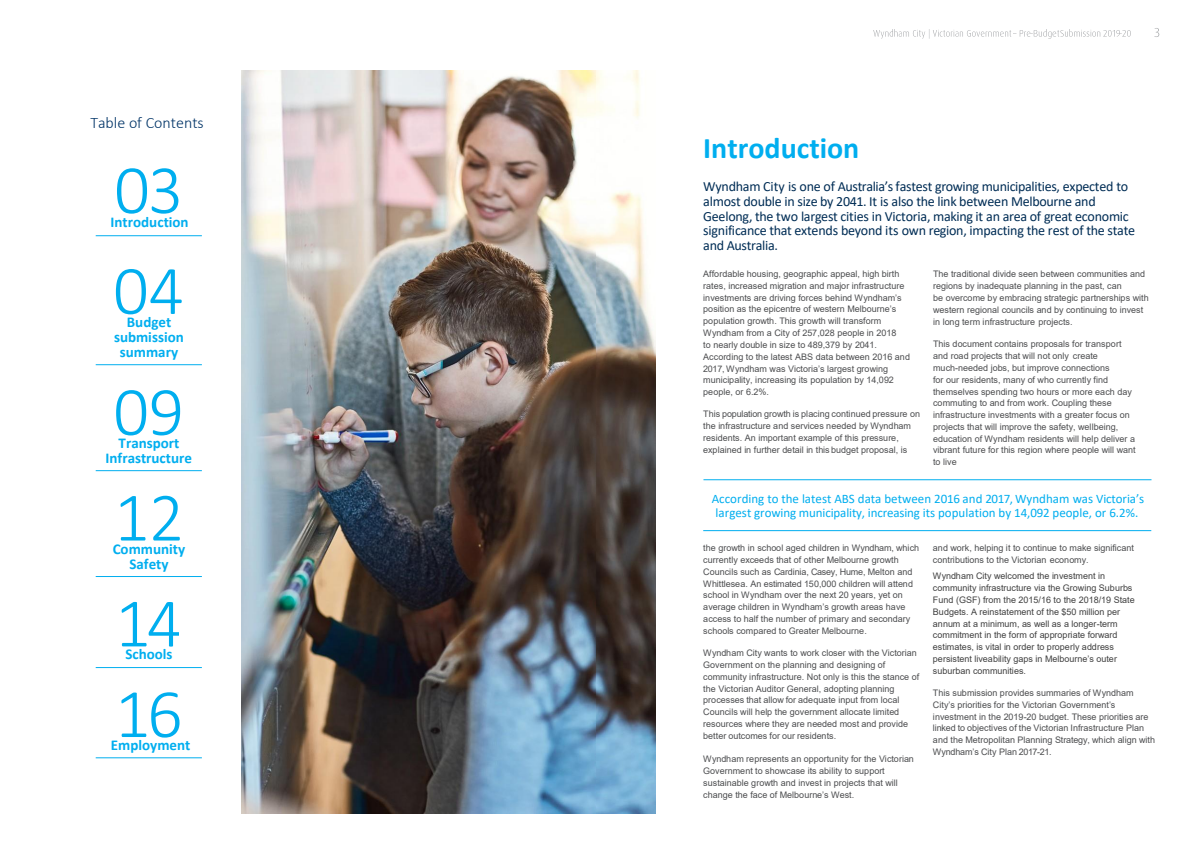
<style>
.page{position:relative;width:1191px;height:842px;background:#fff}
.page>*{position:absolute;margin:0;border:0;box-sizing:border-box;transform-origin:0 0}
.t1{font:300 70px/105.7px "Calibri";letter-spacing:-.02em;color:#00aeef}
.t2{font:700 30px "Calibri";color:#00aeef}
.t3{font:300 16px "Calibri";color:#003467}
.t4{font:700 15px/14.9px "Calibri";color:#00aeef;text-align:center}
.t5{font:14px/14.8px "Calibri";letter-spacing:-.02em;color:#002d55}
.t6{font:13px/14px "Calibri";color:#00aeef}
.t7{font:9px/11.8px "Arial";letter-spacing:.005em;color:#4c4d4f}
.t8{font:9px/11.8px "Arial";letter-spacing:.005em;color:#404040}
</style>
<div class="page">
<img style="left:873px;top:29px;width:138px;height:9px">
<img style="left:1019px;top:29px;width:40px;height:9px">
<svg style="left:1030px;top:29px;width:6px;height:9px"></svg>
<img style="left:1060px;top:29px;width:59px;height:8px">
<img style="left:1122px;top:30px;width:9px;height:7px">
<img style="left:1154px;top:28px;width:6px;height:9px">
<hr style="left:703px;top:479px;width:448px;height:1px;background:#00aeef">
<img style="left:242px;top:70px;width:413px;height:744px">
<hr style="left:703px;top:530px;width:448px;height:1px;background:#00aeef">
<hr style="left:96px;top:235px;width:106px;height:1px;background:#00aeef">
<hr style="left:96px;top:364px;width:106px;height:1px;background:#00aeef">
<hr style="left:96px;top:470px;width:106px;height:1px;background:#00aeef">
<hr style="left:96px;top:576px;width:106px;height:1px;background:#00aeef">
<hr style="left:96px;top:667px;width:106px;height:1px;background:#00aeef">
<hr style="left:96px;top:757px;width:106px;height:1px;background:#00aeef">
<p class="t3" style="left:90px;top:113px;width:115px">Table of Contents</p>
<p class="t1" style="left:113px;top:139px;width:72px;line-height:100.7px">03<br>04</p>
<p class="t4" style="left:111px;top:215px;width:79px">Introduction</p>
<p class="t4" style="left:114px;top:314px;width:71px">Budget submission summary</p>
<p class="t1" style="left:113px;top:358px;width:72px;text-align:justify">09<br>12<br>14</p>
<p class="t4" style="left:106px;top:435px;width:88px">Transport<br>Infrastructure</p>
<p class="t4" style="left:113px;top:541px;width:74px">Community<br>Safety</p>
<p class="t4" style="left:125px;top:647px;width:49px">Schools</p>
<p class="t1" style="left:115px;top:660px;width:69px">16</p>
<p class="t4" style="left:111px;top:737px;width:81px">Employment</p>
<p class="t2" style="left:703px;top:127px;width:157px">Introduction</p>
<p class="t5" style="left:703px;top:179px;width:433px">Wyndham City is one of Australia’s fastest growing municipalities, expected to almost double in size by 2041. It is also the link between Melbourne and Geelong, the two largest cities in Victoria, making it an area of great economic significance that extends beyond its own region, impacting the rest of the state and Australia.</p>
<p class="t7" style="left:703px;top:268px;width:208px">Affordable housing, geographic appeal, high birth rates, increased migration and major infrastructure investments are driving forces behind Wyndham’s position as the epicentre of western Melbourne’s population growth. This growth will transform Wyndham from a City of 257,028 people in 2018<br>to nearly double in size to 489,379 by 2041.<br>According to the latest ABS data between 2016 and 2017, Wyndham was Victoria’s largest growing municipality, increasing its population by 14,092 people, or 6.2%.</p>
<p class="t7" style="left:703px;top:408px;width:218px">This population growth is placing continued pressure on the infrastructure and services needed by Wyndham residents. An important example of this pressure, explained in further detail in this budget proposal, is</p>
<p class="t7" style="left:933px;top:268px;width:217px">The traditional divide seen between communities and regions by inadequate planning in the past, can<br>be overcome by embracing strategic partnerships with western regional councils and by continuing to invest in long term infrastructure projects.</p>
<p class="t7" style="left:933px;top:338px;width:204px">This document contains proposals for transport and road projects that will not only create much-needed jobs, but improve connections<br>for our residents, many of who currently find themselves spending two hours or more each day commuting to and from work. Coupling these infrastructure investments with a greater focus on projects that will improve the safety, wellbeing, education of Wyndham residents will help deliver a vibrant future for this region where people will want to live</p>
<p class="t6" style="left:712px;top:492px;width:434px">According to the latest ABS data between 2016 and 2017, Wyndham was Victoria’s largest growing municipality, increasing its population by 14,092 people, or 6.2%.</p>
<p class="t7" style="left:703px;top:542px;width:217px">the growth in school aged children in Wyndham, which currently exceeds that of other Melbourne growth Councils such as Cardinia, Casey, Hume, Melton and Whittlesea. An estimated 150,000 children will attend school in Wyndham over the next 20 years, yet on average children in Wyndham’s growth areas have access to half the number of primary and secondary schools compared to Greater Melbourne.</p>
<p class="t7" style="left:703px;top:647px;width:217px">Wyndham City wants to work closer with the Victorian Government on the planning and designing of community infrastructure. Not only is this the stance of the Victorian Auditor General, adopting planning processes that allow for adequate input from local Councils will help the government allocate limited resources where they are needed most and provide better outcomes for our residents.</p>
<p class="t7" style="left:703px;top:753px;width:212px">Wyndham represents an opportunity for the Victorian Government to showcase its ability to support sustainable growth and invest in projects that will change the face of Melbourne’s West.</p>
<p class="t7" style="left:933px;top:542px;width:203px">and work, helping it to continue to make significant contributions to the Victorian economy.</p>
<p class="t8" style="left:933px;top:570px;width:203px">Wyndham City welcomed the investment in community infrastructure via the Growing Suburbs Fund (GSF) from the 2015/16 to the 2018/19 State Budgets. A reinstatement of the $50 million per annum at a minimum, as well as a longer-term commitment in the form of appropriate forward estimates, is vital in order to properly address persistent liveability gaps in Melbourne’s outer suburban communities.</p>
<p class="t7" style="left:933px;top:687px;width:224px">This submission provides summaries of Wyndham City’s priorities for the Victorian Government’s investment in the 2019-20 budget. These priorities are linked to objectives of the Victorian Infrastructure Plan and the Metropolitan Planning Strategy, which align with Wyndham’s City Plan 2017-21.</p>
</div>
